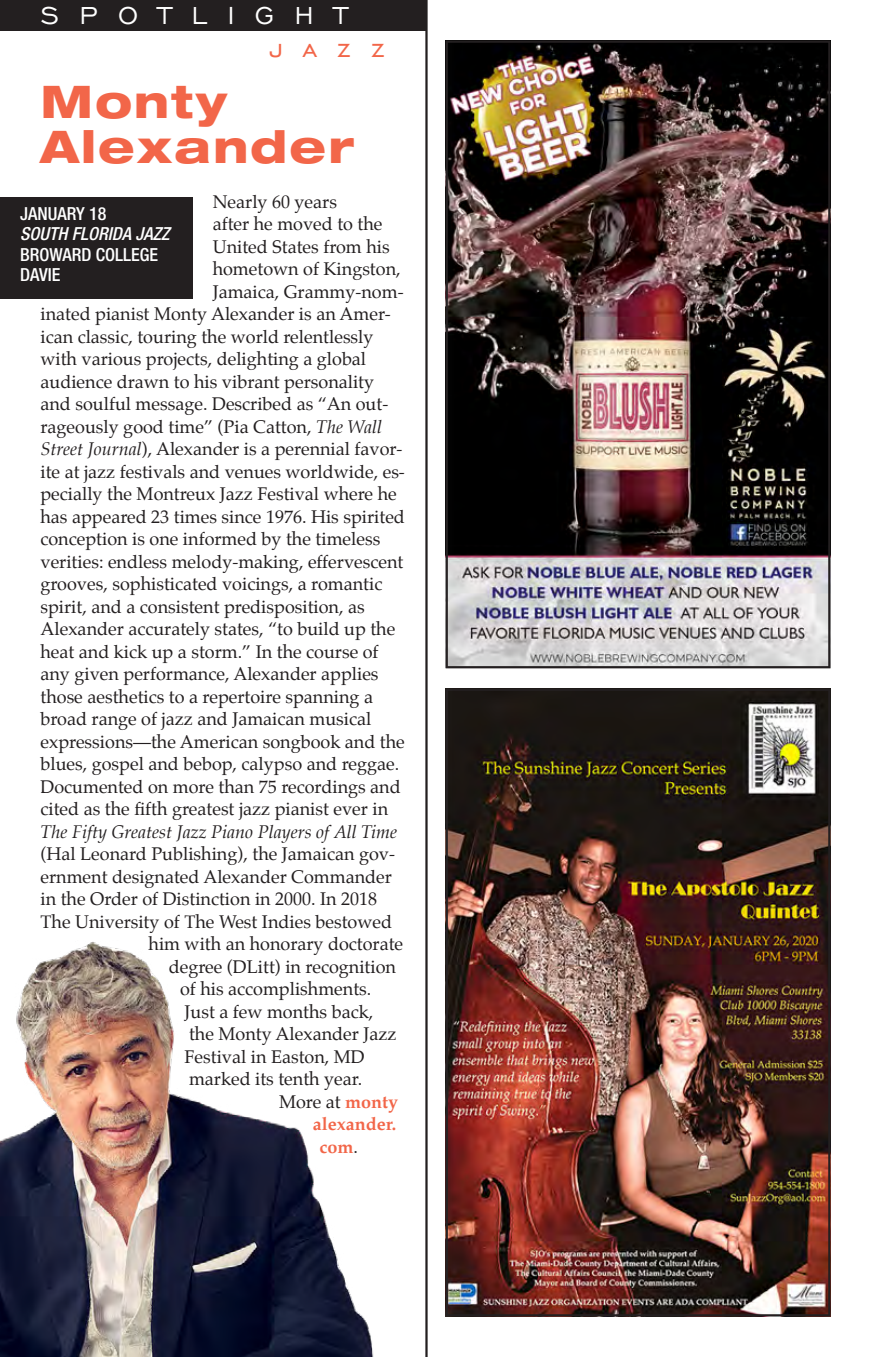
<style>
.page{position:relative;width:871px;height:1357px;background:#fff}
.page>*{position:absolute;margin:0;border:0;box-sizing:border-box;transform-origin:0 0}
.t1{font:800 expanded 45px/45px "Helvetica Neue";letter-spacing:.05em;color:#f26649}
.t2{font:31.5px "Engravers Gothic BT";letter-spacing:.64em;color:#fff}
.t3{font:31.5px "Engravers Gothic BT";color:#f26649}
.t4{font:18px "Palatino";color:#231f20}
.t5{font:italic 18px "Palatino";color:#231f20}
.t6{font:500 condensed 18px/20.2px "Helvetica Neue";color:#fff}
.t7{font:italic 500 condensed 18px "Helvetica Neue";color:#fff}
.t8{font:700 18px "Palatino";color:#f26649}
.s1{font-style:italic}
.s2{font-weight:700;color:#f26649}
.s3{font-weight:400;color:#231f20}
</style>
<div class="page">
<img style="left:455px;top:43px;width:372px;height:622px">
<img style="left:455px;top:691px;width:372px;height:622px">
<div style="left:397px;top:0;width:58px;height:1357px;background:#fff;opacity:.75"></div>
<hr style="left:425px;top:0;width:3px;height:1357px;background:#231f20">
<div style="left:0;top:0;width:425px;height:30px;background:#231f20"></div>
<div style="left:0;top:197px;width:192px;height:101px;background:#231f20"></div>
<img style="left:0;top:942px;width:374px;height:415px">
<h2 class="t2" style="left:40px;top:-2px;width:308px">SPOTLIGHT</h2>
<h2 class="t3" style="left:269px;top:31px;width:117px">jazz</h2>
<h1 class="t1" style="left:40px;top:78px;width:315px">Monty<br>Alexander</h1>
<p class="t4" style="left:213px;top:187px;width:126px">Nearly 60 years</p>
<p class="t4" style="left:213px;top:209px;width:171px">after he moved to the</p>
<p class="t4" style="left:213px;top:232px;width:179px">United States from his</p>
<p class="t4" style="left:213px;top:254px;width:189px">hometown of Kingston,</p>
<p class="t4" style="left:213px;top:277px;width:192px">Jamaica, Grammy-nom-</p>
<p class="t4" style="left:40px;top:299px;width:352px">inated pianist Monty Alexander is an Amer-</p>
<p class="t4" style="left:40px;top:322px;width:334px">ican classic, touring the world relentlessly</p>
<p class="t4" style="left:40px;top:344px;width:327px">with various projects, delighting a global</p>
<p class="t4" style="left:40px;top:367px;width:335px">audience drawn to his vibrant personality</p>
<p class="t4" style="left:40px;top:389px;width:349px">and soulful message. Described as “An out-</p>
<p class="t4" style="left:40px;top:412px;width:343px">rageously good time” (Pia Catton, <span class="s1">The Wall</span></p>
<p class="t4" style="left:40px;top:434px;width:363px"><span class="s1">Street Journal</span>), Alexander is a perennial favor-</p>
<p class="t4" style="left:40px;top:457px;width:366px">ite at jazz festivals and venues worldwide, es-</p>
<p class="t4" style="left:40px;top:479px;width:358px">pecially the Montreux Jazz Festival where he</p>
<p class="t4" style="left:40px;top:502px;width:366px">has appeared 23 times since 1976. His spirited</p>
<p class="t4" style="left:40px;top:524px;width:341px">conception is one informed by the timeless</p>
<p class="t4" style="left:40px;top:547px;width:364px">verities: endless melody-making, effervescent</p>
<p class="t4" style="left:40px;top:569px;width:343px">grooves, sophisticated voicings, a romantic</p>
<p class="t4" style="left:40px;top:592px;width:326px">spirit, and a consistent predisposition, as</p>
<p class="t4" style="left:40px;top:614px;width:356px">Alexander accurately states, “to build up the</p>
<p class="t4" style="left:40px;top:637px;width:340px">heat and kick up a storm.” In the course of</p>
<p class="t4" style="left:40px;top:659px;width:340px">any given performance, Alexander applies</p>
<p class="t4" style="left:40px;top:682px;width:334px">those aesthetics to a repertoire spanning a</p>
<p class="t4" style="left:40px;top:704px;width:332px">broad range of jazz and Jamaican musical</p>
<p class="t4" style="left:40px;top:727px;width:366px">expressions—the American songbook and the</p>
<p class="t4" style="left:40px;top:749px;width:360px">blues, gospel and bebop, calypso and reggae.</p>
<p class="t4" style="left:40px;top:772px;width:362px">Documented on more than 75 recordings and</p>
<p class="t4" style="left:40px;top:794px;width:349px">cited as the fifth greatest jazz pianist ever in</p>
<p class="t5" style="left:40px;top:817px;width:358px">The Fifty Greatest Jazz Piano Players of All Time</p>
<p class="t4" style="left:40px;top:839px;width:356px">(Hal Leonard Publishing), the Jamaican gov-</p>
<p class="t4" style="left:40px;top:862px;width:353px">ernment designated Alexander Commander</p>
<p class="t4" style="left:40px;top:884px;width:338px">in the Order of Distinction in 2000. In 2018</p>
<p class="t4" style="left:40px;top:907px;width:353px">The University of The West Indies bestowed</p>
<p class="t4" style="left:148px;top:929px;width:256px">him with an honorary doctorate</p>
<p class="t4" style="left:169px;top:952px;width:229px">degree (DLitt) in recognition</p>
<p class="t4" style="left:180px;top:974px;width:193px">of his accomplishments.</p>
<p class="t4" style="left:184px;top:997px;width:190px">Just a few months back,</p>
<p class="t4" style="left:189px;top:1019px;width:209px">the Monty Alexander Jazz</p>
<p class="t4" style="left:184px;top:1042px;width:182px">Festival in Easton, MD</p>
<p class="t4" style="left:189px;top:1064px;width:175px">marked its tenth year.</p>
<p class="t4" style="left:279px;top:1087px;width:121px">More at <span class="s2">monty</span></p>
<p class="t8" style="left:313px;top:1109px;width:85px">alexander.</p>
<p class="t8" style="left:319px;top:1131px;width:40px">com<span class="s3">.</span></p>
<p class="t6" style="left:20px;top:203px;width:88px">JANUARY 18</p>
<p class="t7" style="left:20px;top:223px;width:151px">SOUTH FLORIDA JAZZ</p>
<p class="t6" style="left:20px;top:244px;width:139px">BROWARD COLLEGE<br>DAVIE</p>
</div>
